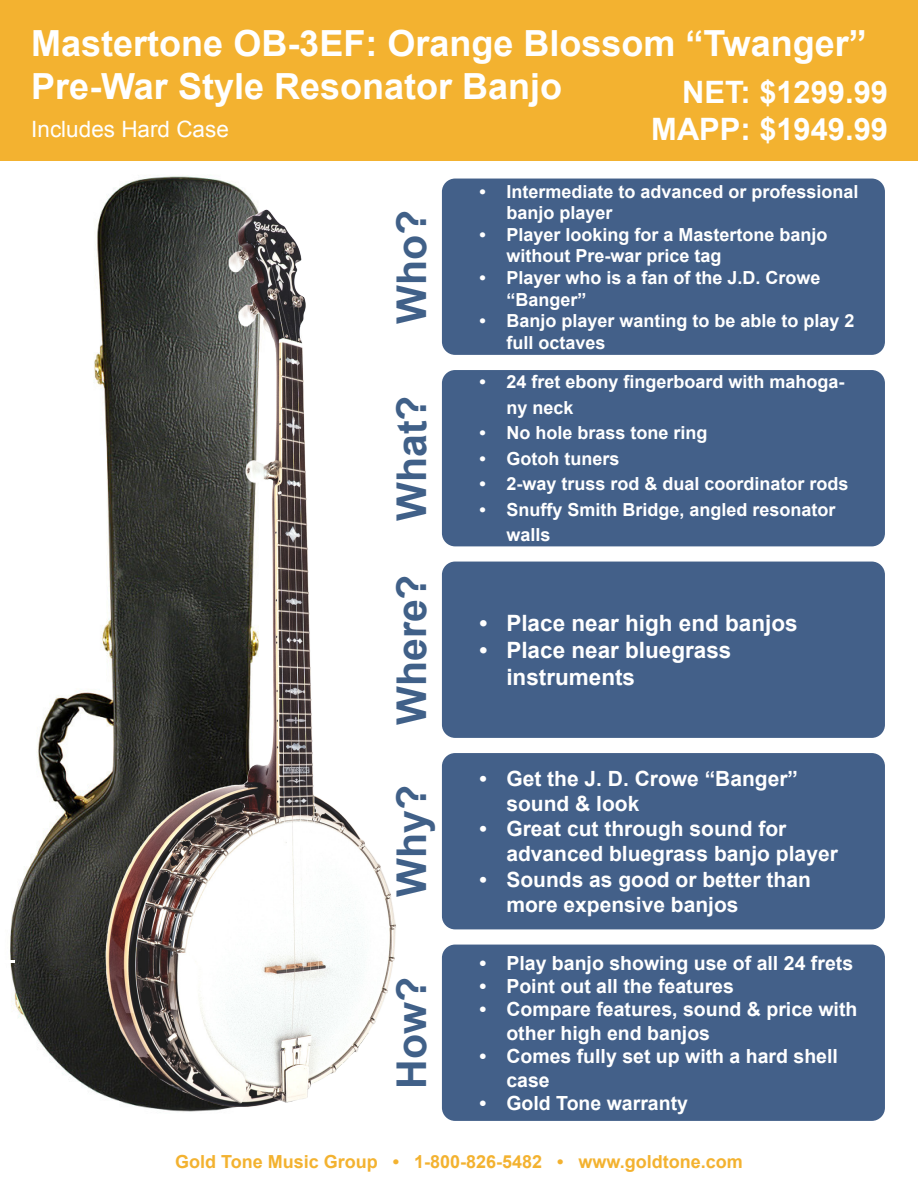
<style>
.page{position:relative;width:918px;height:1188px;background:#fff}
.page>*{position:absolute;margin:0;border:0;box-sizing:border-box;transform-origin:0 0}
.t1{font:700 41.1px "Arial";color:#406088}
.t2{font:700 36px/43.2px "Arial";color:#fff}
.t3{font:700 30.9px/37px "Arial";color:#fff;text-align:right}
.t4{font:700 22.5px/27px "Arial";color:#fff}
.t5{font:22.5px "Arial";color:#fff}
.t6{font:700 21px/25.2px "Arial";color:#fff}
.t7{font:700 19.5px/23.4px "Arial";color:#fff}
.t8{font:700 18px/21.6px "Arial";color:#fff}
.t9{font:700 18px "Arial";color:#f3b230}
</style>
<div class="page">
<div style="left:0;top:0;width:918px;height:161px;background:#f3b230"></div>
<div style="left:442px;top:179px;width:443px;height:176px;background:#436089;border-radius:13px"></div>
<div style="left:442px;top:370px;width:443px;height:176px;background:#436089;border-radius:13px"></div>
<div style="left:442px;top:562px;width:443px;height:176px;background:#436089;border-radius:13px"></div>
<div style="left:442px;top:753px;width:443px;height:176px;background:#436089;border-radius:13px"></div>
<div style="left:442px;top:945px;width:443px;height:176px;background:#436089;border-radius:13px"></div>
<img style="left:10px;top:186px;width:479px;height:935px">
<h2 class="t2" style="left:31px;top:23px;width:837px">Mastertone OB-3EF: Orange Blossom “Twanger”<br>Pre-War Style Resonator Banjo</h2>
<p class="t5" style="left:31px;top:114px;width:199px">Includes Hard Case</p>
<h3 class="t3" style="left:651px;top:75px;width:238px">NET: $1299.99<br>MAPP: $1949.99</h3>
<h1 class="t1" style="left:385px;top:324px;width:116px;rotate:-90deg">Who?</h1>
<h1 class="t1" style="left:385px;top:521px;width:127px;rotate:-90deg">What?</h1>
<h1 class="t1" style="left:385px;top:725px;width:152px;rotate:-90deg">Where?</h1>
<h1 class="t1" style="left:385px;top:897px;width:113px;rotate:-90deg">Why?</h1>
<h1 class="t1" style="left:385px;top:1089px;width:113px;rotate:-90deg">How?</h1>
<p class="t8" style="left:506px;top:181px;width:354px;text-indent:-27px">• Intermediate to advanced or professional banjo player</p>
<p class="t8" style="left:506px;top:224px;width:323px;text-indent:-27px">• Player looking for a Mastertone banjo without Pre-war price tag</p>
<p class="t8" style="left:506px;top:267px;width:316px;text-indent:-27px">• Player who is a fan of the J.D. Crowe “Banger”</p>
<p class="t8" style="left:506px;top:311px;width:350px;text-indent:-27px">• Banjo player wanting to be able to play 2 full octaves</p>
<p class="t8" style="left:506px;top:370px;width:340px;line-height:25.5px;text-indent:-27px">• 24 fret ebony fingerboard with mahoga&shy;ny neck</p>
<p class="t8" style="left:479px;top:423px;width:230px">• No hole brass tone ring</p>
<p class="t8" style="left:479px;top:448px;width:142px">• Gotoh tuners</p>
<p class="t8" style="left:479px;top:474px;width:371px">• 2-way truss rod &amp; dual coordinator rods</p>
<p class="t8" style="left:506px;top:497px;width:331px;line-height:25.5px;text-indent:-27px">• Snuffy Smith Bridge, angled resonator walls</p>
<p class="t4" style="left:479px;top:610px;width:320px">• Place near high end banjos</p>
<p class="t4" style="left:506px;top:637px;width:227px;text-indent:-27px">• Place near bluegrass instruments</p>
<p class="t6" style="left:506px;top:766px;width:293px;text-indent:-27px">• Get the J. D. Crowe “Banger” sound &amp; look</p>
<p class="t6" style="left:506px;top:817px;width:333px;text-indent:-27px">• Great cut through sound for advanced bluegrass banjo player</p>
<p class="t6" style="left:506px;top:867px;width:306px;text-indent:-27px">• Sounds as good or better than more expensive banjos</p>
<p class="t7" style="left:479px;top:952px;width:375px">• Play banjo showing use of all 24 frets</p>
<p class="t7" style="left:479px;top:975px;width:256px">• Point out all the features</p>
<p class="t7" style="left:506px;top:999px;width:353px;text-indent:-27px">• Compare features, sound &amp; price with other high end banjos</p>
<p class="t7" style="left:506px;top:1045px;width:333px;text-indent:-27px">• Comes fully set up with a hard shell case</p>
<p class="t7" style="left:479px;top:1092px;width:210px">• Gold Tone warranty</p>
<p class="t9" style="left:175px;top:1150px;width:569px">Gold Tone Music Group • 1-800-826-5482 • www.goldtone.com</p>
</div>
